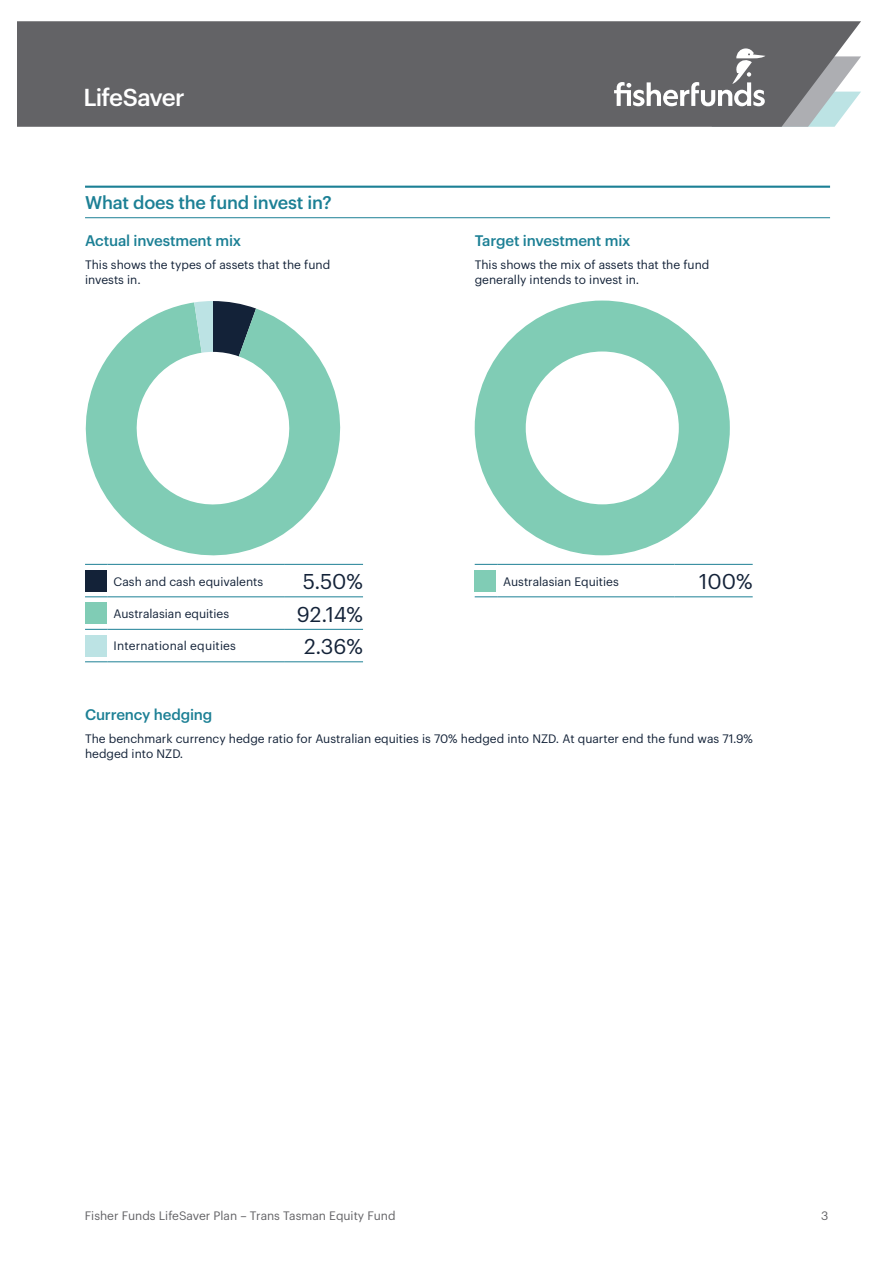
<style>
.page{position:relative;width:893px;height:1263px;background:#fff}
.page>*{position:absolute;margin:0;border:0;box-sizing:border-box;transform-origin:0 0}
.t1{font:500 24px "Graphik";letter-spacing:-.035em;color:#fff}
.Target_mix_percentages{font:21px "Graphik";color:#132238}
.Subheader_12pt_-_lined{font:500 18px "Graphik";letter-spacing:-.01em;color:#1c8095}
.Subheader_10pt{font:500 15px "Graphik";letter-spacing:-.01em;color:#1c8095}
.Body_8pt{font:12px/15px "Graphik";color:#132238}
.t2{font:12px "Graphik";color:#636366}
</style>
<div class="page">
<div style="left:17px;top:21px;width:844px;height:106px;background:#636366"></div>
<svg style="left:614px;top:48px;width:247px;height:79px"></svg>
<svg style="left:85px;top:302px;width:271px;height:269px"></svg>
<svg style="left:194px;top:301px;width:62px;height:55px"></svg>
<svg style="left:475px;top:301px;width:255px;height:254px;fill:#88cfba"></svg>
<hr style="left:85px;top:186px;width:745px;height:2px;background:#1c8095">
<hr style="left:85px;top:217px;width:745px;height:1px;background:#1c8095">
<svg style="left:475px;top:564px;width:22px;height:1px"></svg>
<hr style="left:497px;top:564px;width:178px;height:1px;background:#1c8095">
<svg style="left:475px;top:597px;width:22px;height:1px"></svg>
<hr style="left:497px;top:597px;width:178px;height:1px;background:#1c8095">
<hr style="left:675px;top:564px;width:78px;height:1px;background:#1c8095">
<hr style="left:675px;top:597px;width:78px;height:1px;background:#1c8095">
<div style="left:475px;top:571px;width:21px;height:21px;background:#80ccb5"></div>
<svg style="left:85px;top:597px;width:23px;height:1px"></svg>
<hr style="left:108px;top:597px;width:177px;height:1px;background:#1c8095">
<svg style="left:85px;top:629px;width:23px;height:1px"></svg>
<hr style="left:108px;top:629px;width:177px;height:1px;background:#1c8095">
<svg style="left:85px;top:661px;width:23px;height:1px"></svg>
<hr style="left:108px;top:661px;width:177px;height:1px;background:#1c8095">
<hr style="left:108px;top:564px;width:177px;height:1px;background:#1c8095">
<hr style="left:285px;top:564px;width:78px;height:1px;background:#1c8095">
<hr style="left:285px;top:597px;width:78px;height:1px;background:#1c8095">
<hr style="left:285px;top:629px;width:78px;height:1px;background:#1c8095">
<hr style="left:285px;top:661px;width:78px;height:1px;background:#1c8095">
<svg style="left:85px;top:564px;width:23px;height:1px"></svg>
<div style="left:85px;top:571px;width:21px;height:21px;background:#132238"></div>
<div style="left:85px;top:603px;width:21px;height:21px;background:#80ccb5"></div>
<div style="left:85px;top:635px;width:21px;height:21px;background:#bce3e4"></div>
<h1 class="t1" style="left:83px;top:79px;width:103px">LifeSaver</h1>
<p class="Subheader_12pt_-_lined" style="left:85px;top:189px;width:248px">What does the fund invest in?</p>
<p class="Subheader_10pt" style="left:85px;top:229px;width:158px">Actual investment mix</p>
<p class="Body_8pt" style="left:85px;top:256px;width:247px">This shows the types of assets that the fund invests in.</p>
<p class="Subheader_10pt" style="left:475px;top:229px;width:157px">Target investment mix</p>
<p class="Body_8pt" style="left:475px;top:256px;width:236px">This shows the mix of assets that the fund generally intends to invest in.</p>
<p class="Body_8pt" style="left:114px;top:573px;width:151px">Cash and cash equivalents</p>
<p class="Target_mix_percentages" style="left:303px;top:566px;width:62px">5.50%</p>
<p class="Body_8pt" style="left:503px;top:573px;width:117px">Australasian Equities</p>
<p class="Target_mix_percentages" style="left:699px;top:566px;width:55px">100%</p>
<p class="Body_8pt" style="left:114px;top:605px;width:117px">Australasian equities</p>
<p class="Target_mix_percentages" style="left:297px;top:598px;width:68px">92.14%</p>
<p class="Body_8pt" style="left:114px;top:638px;width:124px">International equities</p>
<p class="Target_mix_percentages" style="left:304px;top:631px;width:60px">2.36%</p>
<p class="Subheader_10pt" style="left:85px;top:703px;width:129px">Currency hedging</p>
<p class="Body_8pt" style="left:85px;top:730px;width:669px">The benchmark currency hedge ratio for Australian equities is 70% hedged into NZD. At quarter end the fund was 71.9% hedged into NZD.</p>
<p class="t2" style="left:85px;top:1207px;width:312px">Fisher Funds LifeSaver Plan – Trans Tasman Equity Fund</p>
<p class="t2" style="left:821px;top:1207px;width:9px">3</p>
</div>
